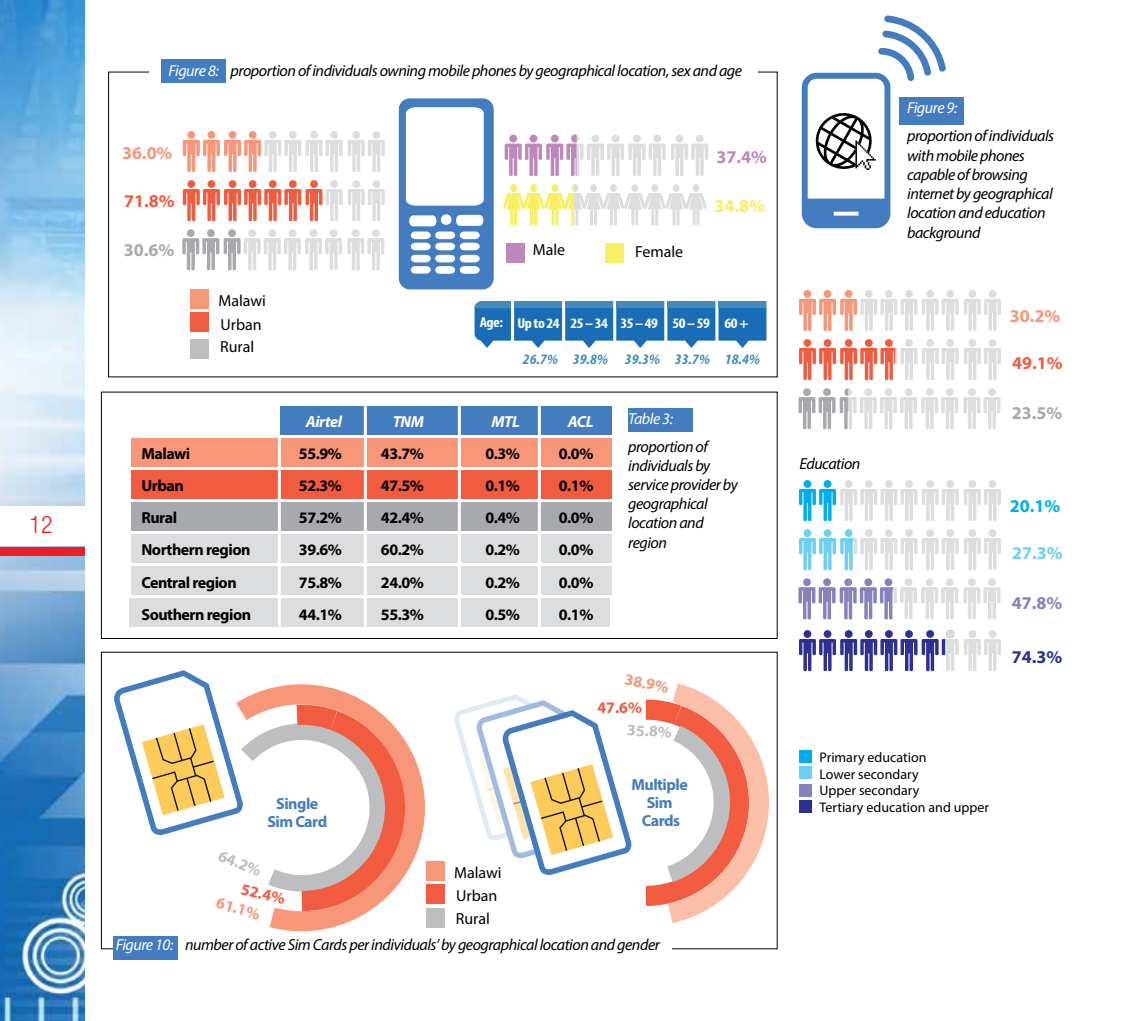
<style>
.page{position:relative;width:1134px;height:1021px;background:#fff}
.page>*{position:absolute;margin:0;border:0;box-sizing:border-box;transform-origin:0 0}
.t1{font:300 condensed 24px "Helvetica Neue LT Std";color:#ed1d24}
.t2{font:700 18px "Myriad Pro";color:#f79679}
.t3{font:700 18px "Myriad Pro";color:#f15b40}
.t4{font:700 18px "Myriad Pro";color:#a7a9ac}
.t5{font:700 18px "Myriad Pro";color:#bf88bc}
.t6{font:700 18px "Myriad Pro";color:#f8ee62}
.t7{font:700 18px "Myriad Pro";color:#00aeef}
.t8{font:700 18px "Myriad Pro";color:#6dcff6}
.t9{font:700 18px "Myriad Pro";color:#8781bd}
.t10{font:700 18px "Myriad Pro";color:#2e3092}
.t11{font:italic 16px/19.2px "Myriad Pro";letter-spacing:-.03em;color:#000}
.t12{font:700 16px "Myriad Pro";letter-spacing:-.03em;color:#000}
.t13{font:16px/23.2px "Myriad Pro";color:#000}
.t14{font:700 16px/18px "Myriad Pro";letter-spacing:-.03em;color:#437cbf;text-align:center}
.t15{font:italic 700 16px "Myriad Pro";letter-spacing:-.03em;color:#fff}
.t16{font:italic 16px "Myriad Pro";letter-spacing:-.03em;color:#fff}
.t17{font:700 16px "Myriad Pro";color:#f79679}
.t18{font:700 16px "Myriad Pro";color:#f15b40}
.t19{font:700 16px "Myriad Pro";color:#bcbec0}
.t20{font:700 condensed 14.4px "Myriad Pro";letter-spacing:-.03em;color:#fff;scale:1.11 1}
.t21{font:italic 700 condensed 14.4px "Myriad Pro";color:#428bbc;scale:1.11 1}
.t22{font:14px/16.8px "Myriad Pro";color:#000}
.s1{color:#fff}
</style>
<div class="page">
<img style="left:0;top:0;width:85px;height:1020px">
<div style="left:0;top:506px;width:85px;height:39px;background:#fff"></div>
<div style="left:0;top:547px;width:85px;height:8px;background:#ed1d24"></div>
<div style="left:899px;top:98px;width:64px;height:27px;background:#437cbf"></div>
<div style="left:281px;top:406px;width:331px;height:28px;background:#437cbf"></div>
<div style="left:129px;top:598px;width:481px;height:28px;background:#dcddde"></div>
<div style="left:131px;top:566px;width:481px;height:28px;background:#dcddde"></div>
<div style="left:131px;top:534px;width:481px;height:28px;background:#dcddde"></div>
<div style="left:131px;top:502px;width:481px;height:28px;background:#a7a9ac"></div>
<div style="left:131px;top:470px;width:481px;height:28px;background:#f15b40"></div>
<div style="left:162px;top:59px;width:64px;height:24px;background:#437cbf"></div>
<svg style="left:399px;top:98px;width:95px;height:191px"></svg>
<svg style="left:505px;top:135px;width:203px;height:41px"></svg>
<svg style="left:503px;top:184px;width:204px;height:42px"></svg>
<svg style="left:475px;top:301px;width:291px;height:47px;background:#498bc4"></svg>
<div style="left:514px;top:301px;width:48px;height:7px;background:#428bbc"></div>
<div style="left:565px;top:301px;width:48px;height:7px;background:#428bbc"></div>
<div style="left:506px;top:243px;width:19px;height:20px;background:#bf88bc"></div>
<div style="left:606px;top:243px;width:18px;height:20px;background:#f8ee62"></div>
<div style="left:131px;top:438px;width:481px;height:28px;background:#f79679"></div>
<div style="left:628px;top:408px;width:65px;height:23px;background:#437cbf"></div>
<svg style="left:799px;top:290px;width:202px;height:41px"></svg>
<svg style="left:183px;top:131px;width:202px;height:41px"></svg>
<svg style="left:183px;top:180px;width:202px;height:41px"></svg>
<svg style="left:182px;top:229px;width:202px;height:42px"></svg>
<div style="left:191px;top:290px;width:18px;height:19px;background:#f79679"></div>
<div style="left:191px;top:313px;width:18px;height:19px;background:#f15b40"></div>
<div style="left:191px;top:339px;width:18px;height:19px;background:#bcbec0"></div>
<svg style="left:798px;top:388px;width:202px;height:41px"></svg>
<svg style="left:799px;top:339px;width:202px;height:41px"></svg>
<svg style="left:802px;top:15px;width:144px;height:213px"></svg>
<svg style="left:799px;top:480px;width:202px;height:41px"></svg>
<svg style="left:799px;top:529px;width:202px;height:41px"></svg>
<svg style="left:798px;top:578px;width:202px;height:41px"></svg>
<svg style="left:799px;top:630px;width:202px;height:41px"></svg>
<div style="left:946px;top:630px;width:8px;height:8px;background:#dcddde;border-radius:50%"></div>
<svg style="left:269px;top:759px;width:166px;height:173px"></svg>
<svg style="left:114px;top:670px;width:301px;height:251px"></svg>
<div style="left:426px;top:861px;width:19px;height:19px;background:#f79679"></div>
<div style="left:426px;top:884px;width:19px;height:19px;background:#f15b40"></div>
<div style="left:426px;top:908px;width:19px;height:19px;background:#bcbec0"></div>
<hr style="left:538px;top:406px;width:3px;height:220px;background:#fff">
<hr style="left:458px;top:406px;width:3px;height:220px;background:#fff">
<hr style="left:364px;top:406px;width:3px;height:220px;background:#fff">
<hr style="left:278px;top:438px;width:3px;height:188px;background:#fff">
<svg style="left:454px;top:668px;width:324px;height:269px"></svg>
<div style="left:114px;top:935px;width:64px;height:24px;background:#437cbf"></div>
<div style="left:799px;top:750px;width:13px;height:12px;background:#00aeef"></div>
<div style="left:799px;top:766px;width:13px;height:13px;background:#6dcff6"></div>
<div style="left:799px;top:784px;width:13px;height:12px;background:#8781bd"></div>
<div style="left:799px;top:800px;width:13px;height:13px;background:#2e3092"></div>
<div style="left:101px;top:391px;width:677px;height:248px;border:1px solid #000"></div>
<h1 class="t1" style="left:30px;top:511px;width:25px">12</h1>
<p class="t11" style="left:169px;top:61px;width:575px"><span class="s1">Figure 8:</span> proportion of individuals owning mobile phones by geographical location, sex and age</p>
<p class="t2" style="left:122px;top:141px;width:52px">36.0%</p>
<p class="t3" style="left:124px;top:189px;width:52px">71.8%</p>
<p class="t4" style="left:124px;top:238px;width:52px">30.6%</p>
<p class="t13" style="left:218px;top:289px;width:49px">Malawi<br>Urban<br>Rural</p>
<p class="t13" style="left:533px;top:238px;width:34px">Male</p>
<p class="t13" style="left:635px;top:240px;width:50px">Female</p>
<p class="t5" style="left:716px;top:145px;width:52px">37.4%</p>
<p class="t6" style="left:714px;top:194px;width:52px">34.8%</p>
<p class="t20" style="left:480px;top:313px;width:23px">Age:</p>
<p class="t20" style="left:517px;top:314px;width:210px">Up to 24 25 – 34 35 – 49 50 – 59 60 +</p>
<p class="t21" style="left:573px;top:350px;width:170px">39.8% 39.3% 33.7% 18.4%</p>
<p class="t21" style="left:523px;top:350px;width:33px">26.7%</p>
<p class="t15" style="left:306px;top:411px;width:37px">Airtel</p>
<p class="t15" style="left:393px;top:411px;width:33px">TNM</p>
<p class="t15" style="left:491px;top:411px;width:30px">MTL</p>
<p class="t15" style="left:568px;top:411px;width:27px">ACL</p>
<p class="t12" style="left:141px;top:443px;width:50px">Malawi</p>
<p class="t12" style="left:299px;top:443px;width:44px">55.9%</p>
<p class="t12" style="left:381px;top:443px;width:44px">43.7%</p>
<p class="t12" style="left:485px;top:443px;width:36px">0.3%</p>
<p class="t12" style="left:559px;top:443px;width:36px">0.0%</p>
<p class="t12" style="left:141px;top:475px;width:44px">Urban</p>
<p class="t12" style="left:299px;top:475px;width:44px">52.3%</p>
<p class="t12" style="left:381px;top:475px;width:44px">47.5%</p>
<p class="t12" style="left:485px;top:475px;width:36px">0.1%</p>
<p class="t12" style="left:559px;top:475px;width:36px">0.1%</p>
<p class="t12" style="left:141px;top:507px;width:37px">Rural</p>
<p class="t12" style="left:299px;top:507px;width:44px">57.2%</p>
<p class="t12" style="left:381px;top:507px;width:44px">42.4%</p>
<p class="t12" style="left:485px;top:507px;width:36px">0.4%</p>
<p class="t12" style="left:559px;top:507px;width:36px">0.0%</p>
<p class="t12" style="left:141px;top:539px;width:111px">Northern region</p>
<p class="t12" style="left:299px;top:539px;width:44px">39.6%</p>
<p class="t12" style="left:381px;top:539px;width:44px">60.2%</p>
<p class="t12" style="left:485px;top:539px;width:36px">0.2%</p>
<p class="t12" style="left:559px;top:539px;width:36px">0.0%</p>
<p class="t12" style="left:141px;top:571px;width:97px">Central region</p>
<p class="t12" style="left:299px;top:571px;width:44px">75.8%</p>
<p class="t12" style="left:381px;top:571px;width:44px">24.0%</p>
<p class="t12" style="left:485px;top:571px;width:36px">0.2%</p>
<p class="t12" style="left:559px;top:571px;width:36px">0.0%</p>
<p class="t12" style="left:141px;top:603px;width:111px">Southern region</p>
<p class="t12" style="left:299px;top:603px;width:44px">44.1%</p>
<p class="t12" style="left:381px;top:603px;width:44px">55.3%</p>
<p class="t12" style="left:485px;top:603px;width:36px">0.5%</p>
<p class="t12" style="left:559px;top:603px;width:36px">0.1%</p>
<p class="t16" style="left:628px;top:408px;width:46px">Table 3:</p>
<p class="t11" style="left:628px;top:436px;width:111px">proportion of individuals by service provider by geographical location and region</p>
<p class="t14" style="left:267px;top:794px;width:61px">Single<br>Sim Card</p>
<p class="t19" style="left:223px;top:844px;width:46px;rotate:22deg">64.2%</p>
<p class="t18" style="left:244px;top:878px;width:46px;rotate:13deg">52.4%</p>
<p class="t17" style="left:220px;top:891px;width:46px;rotate:17deg">61.1%</p>
<p class="t13" style="left:454px;top:860px;width:49px">Malawi<br>Urban<br>Rural</p>
<p class="t17" style="left:627px;top:668px;width:46px;rotate:13deg">38.9%</p>
<p class="t18" style="left:597px;top:697px;width:46px;rotate:-1deg">47.6%</p>
<p class="t19" style="left:628px;top:719px;width:46px;rotate:3deg">35.8%</p>
<p class="t14" style="left:631px;top:775px;width:58px">Multiple<br>Sim<br>Cards</p>
<p class="t11" style="left:116px;top:935px;width:546px"><span class="s1">Figure 10:</span> number of active Sim Cards per individuals’ by geographical location and gender</p>
<p class="t16" style="left:907px;top:98px;width:52px">Figure 9:</p>
<p class="t11" style="left:907px;top:126px;width:149px">proportion of individuals with mobile phones capable of browsing internet by geographical location and education background</p>
<p class="t11" style="left:799px;top:454px;width:62px">Education</p>
<p class="t2" style="left:1010px;top:304px;width:52px">30.2%</p>
<p class="t3" style="left:1012px;top:351px;width:52px">49.1%</p>
<p class="t4" style="left:1012px;top:401px;width:52px">23.5%</p>
<p class="t7" style="left:1010px;top:494px;width:52px">20.1%</p>
<p class="t8" style="left:1012px;top:541px;width:52px">27.3%</p>
<p class="t9" style="left:1012px;top:591px;width:52px">47.8%</p>
<p class="t10" style="left:1012px;top:645px;width:52px">74.3%</p>
<p class="t22" style="left:819px;top:748px;width:171px">Primary education<br>Lower secondary<br>Upper secondary<br>Tertiary education and upper</p>
</div>
